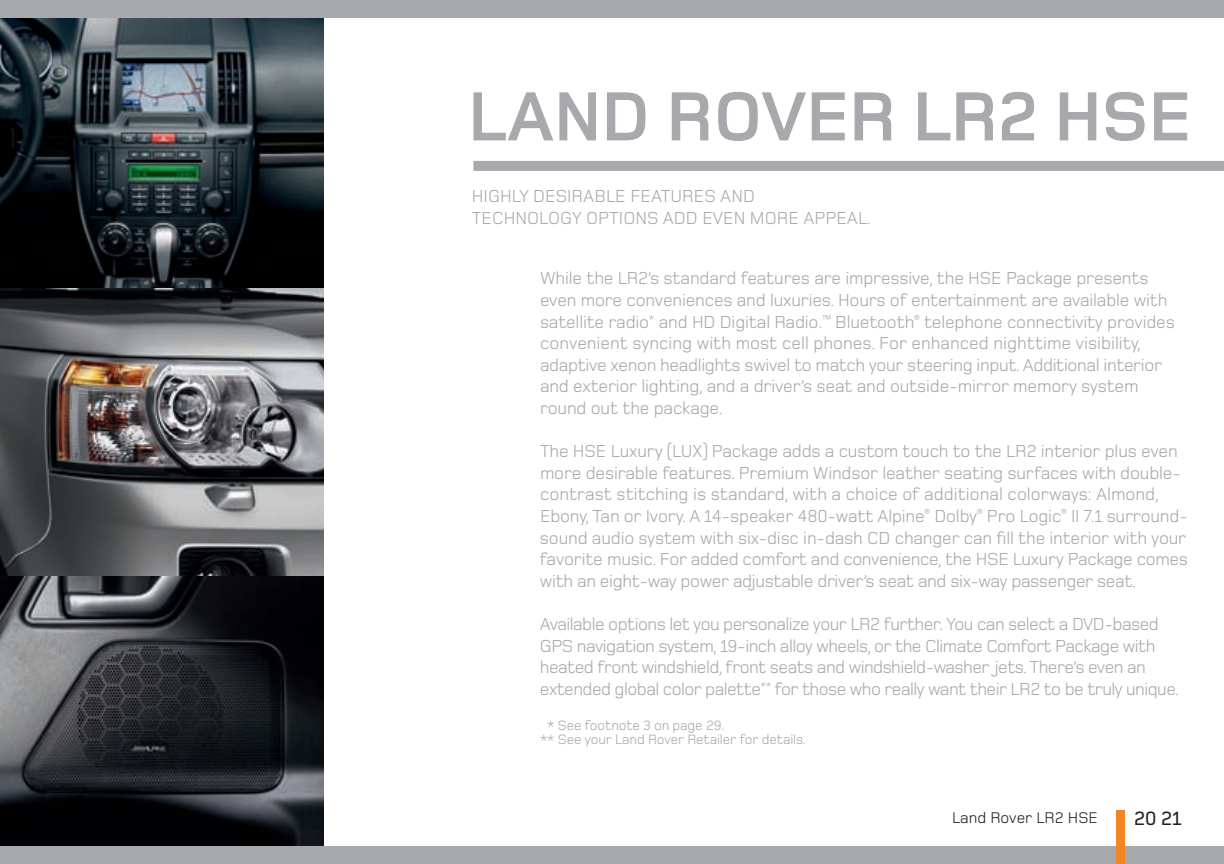
<style>
.page{position:relative;width:1224px;height:864px;background:#fff}
.page>*{position:absolute;margin:0;border:0;box-sizing:border-box;transform-origin:0 0}
.t1{font:700 72px "Foundry Monoline";color:#a8a9ad}
.t2{font:500 20px "Foundry Monoline";color:#231f20}
.t3{font:18px/21.6px "Foundry Monoline";letter-spacing:-.01em;color:#a8a9ad}
.t4{font:18px/21.6px "Foundry Monoline";letter-spacing:-.03em;color:#a8a9ad}
.t5{font:16px "Foundry Monoline";color:#231f20}
.t6{font:14px/14px "Foundry Monoline";letter-spacing:-.01em;color:#a8a9ad}
</style>
<div class="page">
<img style="left:0;top:18px;width:324px;height:828px">
<div style="left:473px;top:161px;width:751px;height:10px;background:#a8a9ad"></div>
<div style="left:0;top:0;width:1224px;height:18px;background:#a8a9ad"></div>
<div style="left:0;top:846px;width:1224px;height:18px;background:#a8a9ad"></div>
<div style="left:1116px;top:810px;width:9px;height:54px;background:#f58520"></div>
<h1 class="t1" style="left:468px;top:78px;width:725px">LAND ROVER LR2 HSE</h1>
<p class="t3" style="left:472px;top:186px;width:401px">HIGHLY DESIRABLE FEATURES AND<br>TECHNOLOGY OPTIONS ADD EVEN MORE APPEAL.</p>
<p class="t3" style="left:540px;top:268px;width:636px">While the LR2’s standard features are impressive, the HSE Package presents even more conveniences and luxuries. Hours of entertainment are available with satellite radio<sup>*</sup> and HD Digital Radio.<sup>™</sup> Bluetooth<sup>®</sup> telephone connectivity provides convenient syncing with most cell phones. For enhanced nighttime visibility, adaptive xenon headlights swivel to match your steering input. Additional interior and exterior lighting, and a driver’s seat and outside-mirror memory system round out the package.</p>
<p class="t3" style="left:540px;top:440px;width:650px">The HSE Luxury (LUX) Package adds a custom touch to the LR2 interior plus even more desirable features. Premium Windsor leather seating surfaces with double&shy;contrast stitching is standard, with a choice of additional colorways: Almond, Ebony, Tan or Ivory. A 14-speaker 480-watt Alpine<sup>®</sup> Dolby<sup>®</sup> Pro Logic<sup>®</sup> II 7.1 surround&shy;sound audio system with six-disc in-dash CD changer can fill the interior with your favorite music. For added comfort and convenience, the HSE Luxury Package comes with an eight-way power adjustable driver’s seat and six-way passenger seat.</p>
<p class="t4" style="left:540px;top:613px;width:641px">Available options let you personalize your LR2 further. You can select a DVD-based GPS navigation system, 19-inch alloy wheels, or the Climate Comfort Package with heated front windshield, front seats and windshield-washer jets. There’s even an extended global color palette<sup>**</sup> for those who really want their LR2 to be truly unique.</p>
<p class="t6" style="left:540px;top:719px;width:267px;text-indent:7px">* See footnote 3 on page 29.<br>** See your Land Rover Retailer for details.</p>
<p class="t5" style="left:952px;top:809px;width:147px">Land Rover LR2 HSE</p>
<p class="t2" style="left:1134px;top:808px;width:49px">20 21</p>
</div>
